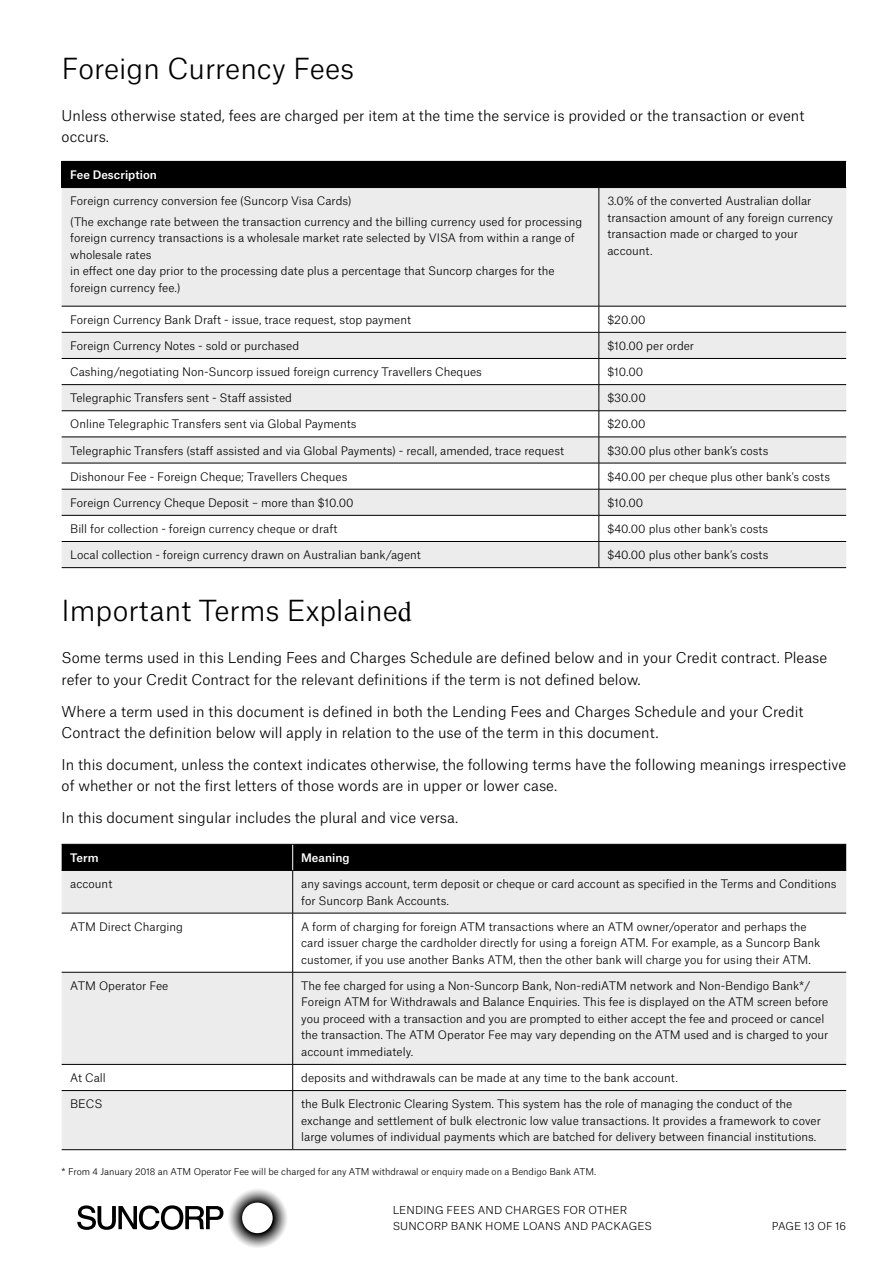
<style>
.page{position:relative;width:893px;height:1263px;background:#fff}
.page>*{position:absolute;margin:0;border:0;box-sizing:border-box;transform-origin:0 0}
.t1{font:300 27.75px "Atlas Grotesk";color:#000}
.t2{font:300 14.25px/21.3px "Atlas Grotesk";color:#000}
.t3{font:300 11.25px/16.5px "Atlas Grotesk";color:#000}
.t4{font:500 11.25px "Atlas Grotesk";color:#fff}
.t5{font:300 10.5px/16.2px "Atlas Grotesk";letter-spacing:.01em;color:#000}
.t6{font:300 10.5px "Atlas Grotesk";letter-spacing:-.015em;color:#000}
.t7{font:300 9px "Atlas Grotesk";color:#000}
.s1{font-family:"Times New Roman";font-weight:400}
</style>
<div class="page">
<svg style="left:77px;top:1189px;width:210px;height:59px"></svg>
<div style="left:62px;top:161px;width:784px;height:27px;background:#000"></div>
<div style="left:62px;top:188px;width:537px;height:379px;background:#ececec"></div>
<svg style="left:600px;top:188px;width:246px;height:379px;fill:#ececec"></svg>
<svg style="left:62px;top:307px;width:537px;height:234px"></svg>
<hr style="left:62px;top:306px;width:537px;height:1px;background:#000">
<hr style="left:599px;top:306px;width:247px;height:1px;background:#000">
<hr style="left:62px;top:332px;width:537px;height:1px;background:#000">
<hr style="left:599px;top:332px;width:247px;height:1px;background:#000">
<hr style="left:62px;top:358px;width:537px;height:1px;background:#000">
<hr style="left:599px;top:358px;width:247px;height:1px;background:#000">
<hr style="left:62px;top:384px;width:537px;height:1px;background:#000">
<hr style="left:599px;top:384px;width:247px;height:1px;background:#000">
<hr style="left:62px;top:410px;width:537px;height:1px;background:#000">
<hr style="left:599px;top:410px;width:247px;height:1px;background:#000">
<hr style="left:62px;top:437px;width:537px;height:1px;background:#000">
<hr style="left:599px;top:437px;width:247px;height:1px;background:#000">
<hr style="left:62px;top:463px;width:537px;height:1px;background:#000">
<hr style="left:599px;top:463px;width:247px;height:1px;background:#000">
<hr style="left:62px;top:489px;width:537px;height:1px;background:#000">
<hr style="left:599px;top:489px;width:247px;height:1px;background:#000">
<hr style="left:62px;top:515px;width:537px;height:1px;background:#000">
<hr style="left:599px;top:515px;width:247px;height:1px;background:#000">
<hr style="left:62px;top:541px;width:537px;height:1px;background:#000">
<hr style="left:599px;top:541px;width:247px;height:1px;background:#000">
<hr style="left:62px;top:567px;width:537px;height:1px;background:#000">
<hr style="left:599px;top:567px;width:247px;height:1px;background:#000">
<hr style="left:599px;top:188px;width:1px;height:118px;background:#000">
<svg style="left:599px;top:306px;width:1px;height:261px"></svg>
<svg style="left:62px;top:871px;width:784px;height:278px;fill:#ececec"></svg>
<div style="left:62px;top:845px;width:784px;height:25px;background:#000"></div>
<hr style="left:292px;top:871px;width:1px;height:42px;background:#000">
<hr style="left:292px;top:913px;width:1px;height:59px;background:#000">
<hr style="left:292px;top:972px;width:1px;height:92px;background:#000">
<svg style="left:292px;top:1065px;width:1px;height:25px"></svg>
<hr style="left:292px;top:1091px;width:1px;height:58px;background:#000">
<hr style="left:62px;top:913px;width:231px;height:1px;background:#000">
<hr style="left:293px;top:913px;width:553px;height:1px;background:#000">
<hr style="left:62px;top:972px;width:231px;height:1px;background:#000">
<hr style="left:293px;top:972px;width:553px;height:1px;background:#000">
<hr style="left:62px;top:1064px;width:231px;height:1px;background:#000">
<hr style="left:293px;top:1064px;width:553px;height:1px;background:#000">
<hr style="left:62px;top:1090px;width:231px;height:1px;background:#000">
<hr style="left:293px;top:1090px;width:553px;height:1px;background:#000">
<hr style="left:62px;top:1149px;width:231px;height:1px;background:#000">
<hr style="left:293px;top:1149px;width:553px;height:1px;background:#000">
<hr style="left:62px;top:844px;width:231px;height:1px;background:#000">
<hr style="left:293px;top:844px;width:553px;height:1px;background:#000">
<hr style="left:62px;top:870px;width:231px;height:1px;background:#000">
<hr style="left:293px;top:870px;width:553px;height:1px;background:#000">
<h1 class="t1" style="left:62px;top:46px;width:294px">Foreign Currency Fees</h1>
<p class="t2" style="left:62px;top:104px;width:744px">Unless otherwise stated, fees are charged per item at the time the service is provided or the transaction or event occurs.</p>
<p class="t4" style="left:70px;top:166px;width:88px">Fee Description</p>
<p class="t3" style="left:70px;top:189px;width:514px;line-height:20.7px">Foreign currency conversion fee (Suncorp Visa Cards)<br>(The exchange rate between the transaction currency and the billing currency used for processing</p>
<p class="t3" style="left:70px;top:229px;width:506px">foreign currency transactions is a wholesale market rate selected by VISA from within a range of wholesale rates<br>in effect one day prior to the processing date plus a percentage that Suncorp charges for the foreign currency fee.)</p>
<p class="t3" style="left:607px;top:192px;width:227px">3.0% of the converted Australian dollar transaction amount of any foreign currency transaction made or charged to your account.</p>
<p class="t3" style="left:70px;top:310px;width:343px">Foreign Currency Bank Draft - issue, trace request, stop payment</p>
<p class="t3" style="left:607px;top:310px;width:40px">$20.00</p>
<p class="t3" style="left:70px;top:336px;width:231px">Foreign Currency Notes - sold or purchased</p>
<p class="t3" style="left:607px;top:336px;width:88px">$10.00 per order</p>
<p class="t3" style="left:70px;top:362px;width:413px">Cashing/negotiating Non-Suncorp issued foreign currency Travellers Cheques</p>
<p class="t3" style="left:607px;top:362px;width:37px">$10.00</p>
<p class="t3" style="left:70px;top:389px;width:223px">Telegraphic Transfers sent - Staff assisted</p>
<p class="t3" style="left:607px;top:389px;width:40px">$30.00</p>
<p class="t3" style="left:70px;top:415px;width:288px">Online Telegraphic Transfers sent via Global Payments</p>
<p class="t3" style="left:607px;top:415px;width:40px">$20.00</p>
<p class="t3" style="left:70px;top:441px;width:495px">Telegraphic Transfers (staff assisted and via Global Payments) - recall, amended, trace request</p>
<p class="t3" style="left:607px;top:441px;width:163px">$30.00 plus other bank’s costs</p>
<p class="t3" style="left:70px;top:467px;width:279px">Dishonour Fee - Foreign Cheque; Travellers Cheques</p>
<p class="t3" style="left:607px;top:467px;width:224px">$40.00 per cheque plus other bank's costs</p>
<p class="t3" style="left:70px;top:493px;width:285px">Foreign Currency Cheque Deposit – more than $10.00</p>
<p class="t3" style="left:607px;top:493px;width:37px">$10.00</p>
<p class="t3" style="left:70px;top:519px;width:269px">Bill for collection - foreign currency cheque or draft</p>
<p class="t3" style="left:607px;top:519px;width:162px">$40.00 plus other bank's costs</p>
<p class="t3" style="left:70px;top:546px;width:352px">Local collection - foreign currency drawn on Australian bank/agent</p>
<p class="t3" style="left:607px;top:546px;width:163px">$40.00 plus other bank’s costs</p>
<h1 class="t1" style="left:62px;top:588px;width:352px">Important Terms Explaine<span class="s1">d</span></h1>
<p class="t2" style="left:62px;top:646px;width:767px">Some terms used in this Lending Fees and Charges Schedule are defined below and in your Credit contract. Please refer to your Credit Contract for the relevant definitions if the term is not defined below.</p>
<p class="t2" style="left:62px;top:699px;width:743px">Where a term used in this document is defined in both the Lending Fees and Charges Schedule and your Credit<br>Contract the definition below will apply in relation to the use of the term in this document.</p>
<p class="t2" style="left:62px;top:752px;width:786px">In this document, unless the context indicates otherwise, the following terms have the following meanings irrespective of whether or not the first letters of those words are in upper or lower case.</p>
<p class="t2" style="left:62px;top:805px;width:398px">In this document singular includes the plural and vice versa.</p>
<p class="t4" style="left:70px;top:848px;width:30px">Term</p>
<p class="t4" style="left:301px;top:848px;width:50px">Meaning</p>
<p class="t3" style="left:70px;top:874px;width:44px">account</p>
<p class="t3" style="left:301px;top:874px;width:537px">any savings account, term deposit or cheque or card account as specified in the Terms and Conditions for Suncorp Bank Accounts.</p>
<p class="t3" style="left:70px;top:917px;width:114px">ATM Direct Charging</p>
<p class="t3" style="left:301px;top:917px;width:521px">A form of charging for foreign ATM transactions where an ATM owner/operator and perhaps the card issuer charge the cardholder directly for using a foreign ATM. For example, as a Suncorp Bank customer, if you use another Banks ATM, then the other bank will charge you for using their ATM.</p>
<p class="t3" style="left:70px;top:976px;width:100px">ATM Operator Fee</p>
<p class="t3" style="left:301px;top:976px;width:529px">The fee charged for using a Non-Suncorp Bank, Non-rediATM network and Non-Bendigo Bank*/ Foreign ATM for Withdrawals and Balance Enquiries. This fee is displayed on the ATM screen before you proceed with a transaction and you are prompted to either accept the fee and proceed or cancel the transaction. The ATM Operator Fee may vary depending on the ATM used and is charged to your account immediately.</p>
<p class="t3" style="left:70px;top:1068px;width:37px">At Call</p>
<p class="t3" style="left:301px;top:1068px;width:378px">deposits and withdrawals can be made at any time to the bank account.</p>
<p class="t3" style="left:70px;top:1094px;width:34px">BECS</p>
<p class="t3" style="left:301px;top:1094px;width:521px">the Bulk Electronic Clearing System. This system has the role of managing the conduct of the exchange and settlement of bulk electronic low value transactions. It provides a framework to cover large volumes of individual payments which are batched for delivery between financial institutions.</p>
<p class="t7" style="left:62px;top:1164px;width:536px">* From 4 January 2018 an ATM Operator Fee will be charged for any ATM withdrawal or enquiry made on a Bendigo Bank ATM.</p>
<p class="t5" style="left:393px;top:1200px;width:261px">LENDING FEES AND CHARGES FOR OTHER<br>SUNCORP BANK HOME LOANS AND PACKAGES</p>
<p class="t6" style="left:772px;top:1217px;width:76px">PAGE 13 OF 16</p>
</div>
